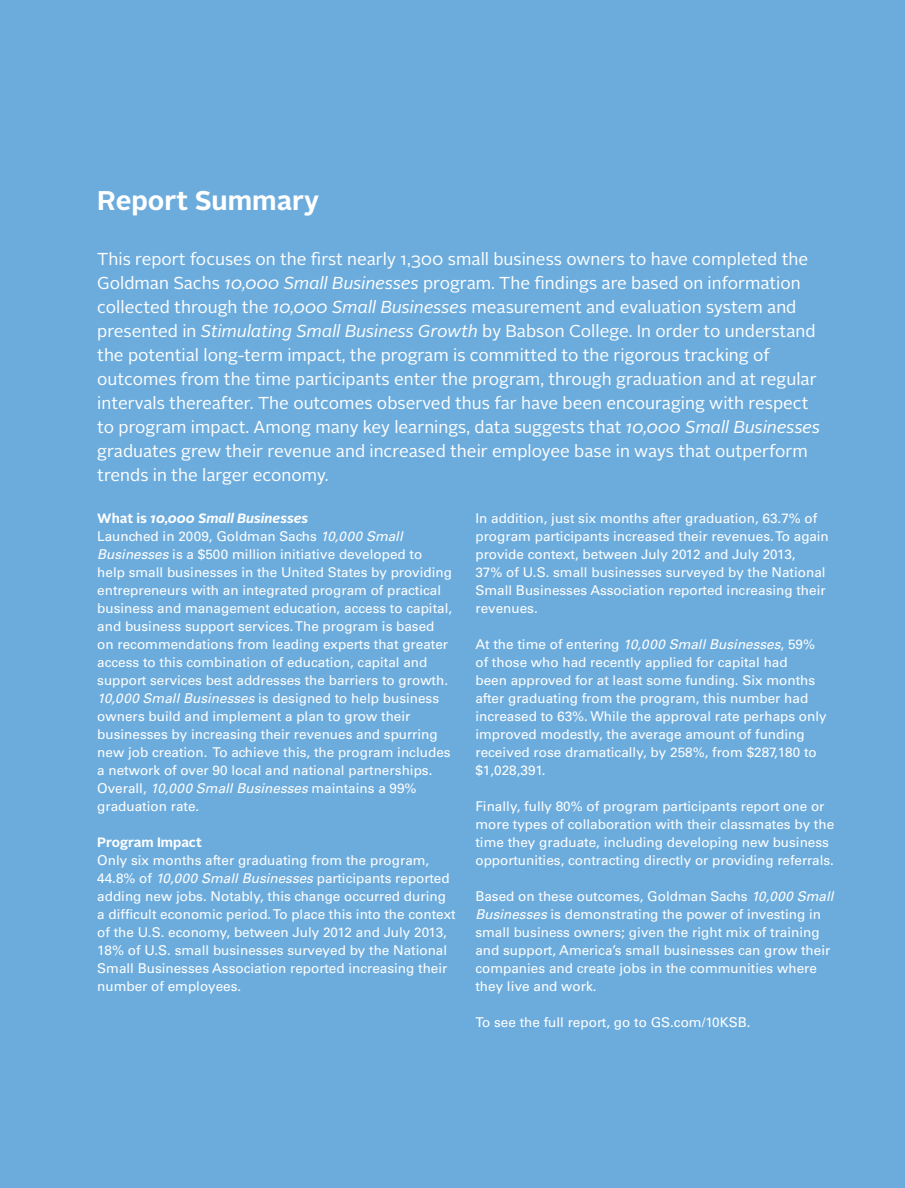
<style>
.page{position:relative;width:905px;height:1188px;background:#fff}
.page>*{position:absolute;margin:0;border:0;box-sizing:border-box;transform-origin:0 0}
.REPORT___Text{font:700 27px "Alright Sans";color:#fff}
.REPORT___Text-2{font:17.25px/24px "Alright Sans";color:#fff}
.REPORT___Text-3{font:13.5px/18px "Univers";color:#fff}
.REPORT___Text-4{font:italic 700 13.5px "Alright Sans";color:#fff}
.REPORT___Text-5{font:700 13.5px "Alright Sans";color:#fff}
.s1{font-style:italic}
.s2{font-style:normal}
</style>
<div class="page">
<div style="left:0;top:0;width:904px;height:1188px;background:#6cacdd"></div>
<p class="REPORT___Text" style="left:97px;top:181px;width:223px">Report Summary</p>
<p class="REPORT___Text-2" style="left:97px;top:247px;width:724px">This report focuses on the first nearly 1,300 small business owners to have completed the Goldman Sachs <span class="s1">10,000 Small Businesses</span> program. The findings are based on information collected through the <span class="s1">10,000 Small Businesses</span> measurement and evaluation system and presented in <span class="s1">Stimulating Small Business Growth</span> by Babson College. In order to understand the potential long-term impact, the program is committed to the rigorous tracking of outcomes from the time participants enter the program, through graduation and at regular intervals thereafter. The outcomes observed thus far have been encouraging with respect to program impact. Among many key learnings, data suggests that <span class="s1">10,000 Small Businesses </span>graduates grew their revenue and increased their employee base in ways that outperform trends in the larger economy.</p>
<p class="REPORT___Text-4" style="left:97px;top:509px;width:212px"><span class="s2">What is</span> 10,000 Small Businesses</p>
<p class="REPORT___Text-3" style="left:97px;top:528px;width:356px">Launched in 2009, Goldman Sachs <span class="s1">10,000 Small Businesses</span> is a $500 million initiative developed to help small businesses in the United States by providing entrepreneurs with an integrated program of practical business and management education, access to capital, and business support services. The program is based on recommendations from leading experts that greater access to this combination of education, capital and support services best addresses the barriers to growth.<br><span class="s1">10,000 Small Businesses</span> is designed to help business owners build and implement a plan to grow their businesses by increasing their revenues and spurring new job creation. To achieve this, the program includes a network of over 90 local and national partnerships.<br>Overall, <span class="s1">10,000 Small Businesses</span> maintains a 99% graduation rate.</p>
<p class="REPORT___Text-5" style="left:97px;top:833px;width:106px">Program Impact</p>
<p class="REPORT___Text-3" style="left:97px;top:852px;width:360px">Only six months after graduating from the program, 44.8% of <span class="s1">10,000 Small Businesses</span> participants reported adding new jobs. Notably, this change occurred during a difficult economic period. To place this into the context of the U.S. economy, between July 2012 and July 2013, 18% of U.S. small businesses surveyed by the National Small Businesses Association reported increasing their number of employees.</p>
<p class="REPORT___Text-3" style="left:475px;top:509px;width:355px">In addition, just six months after graduation, 63.7% of program participants increased their revenues. To again provide context, between July 2012 and July 2013,<br>37% of U.S. small businesses surveyed by the National Small Businesses Association reported increasing their revenues.</p>
<p class="REPORT___Text-3" style="left:475px;top:635px;width:353px">At the time of entering <span class="s1">10,000 Small Businesses</span>, 59% of those who had recently applied for capital had<br>been approved for at least some funding. Six months after graduating from the program, this number had increased to 63%. While the approval rate perhaps only improved modestly, the average amount of funding received rose dramatically, by 258%, from $287,180 to $1,028,391.</p>
<p class="REPORT___Text-3" style="left:475px;top:797px;width:360px">Finally, fully 80% of program participants report one or more types of collaboration with their classmates by the time they graduate, including developing new business opportunities, contracting directly or providing referrals.</p>
<p class="REPORT___Text-3" style="left:475px;top:887px;width:359px">Based on these outcomes, Goldman Sachs <span class="s1">10,000 Small Businesses</span> is demonstrating the power of investing in small business owners; given the right mix of training and support, America’s small businesses can grow their companies and create jobs in the communities where they live and work.</p>
<p class="REPORT___Text-3" style="left:475px;top:1013px;width:276px">To see the full report, go to GS.com/10KSB.</p>
</div>
